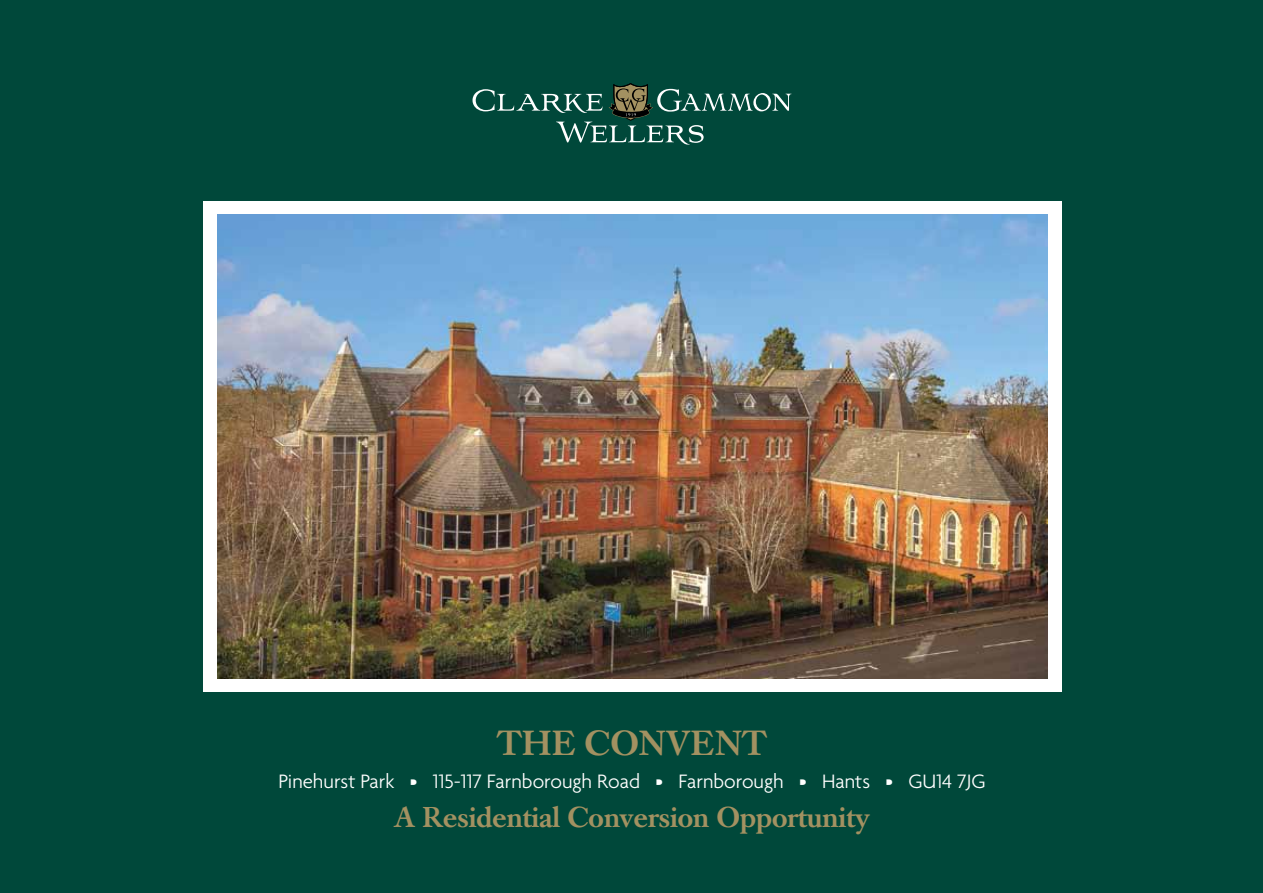
<style>
.page{position:relative;width:1263px;height:893px;background:#00483a}
.page>*{position:absolute;margin:0;border:0;box-sizing:border-box;transform-origin:0 0}
.t1{font:500 34.5px "Caslon Book BE";letter-spacing:.02em;color:#a39161}
.t2{font:500 28.5px "Caslon Book BE";color:#a39161}
.t3{font:300 21px "Agenda";color:#fff}
</style>
<div class="page">
<div style="left:203px;top:201px;width:858px;height:491px;background:#fff"></div>
<img style="left:217px;top:215px;width:830px;height:463px">
<svg style="left:472px;top:83px;width:319px;height:62px"></svg>
<h1 class="t1" style="left:496px;top:723px;width:272px">THE CONVENT</h1>
<p class="t3" style="left:278px;top:769px;width:709px">Pinehurst Park • 115-117 Farnborough Road • Farnborough • Hants • GU14 7JG</p>
<h2 class="t2" style="left:394px;top:800px;width:478px">A Residential Conversion Opportunity</h2>
</div>
